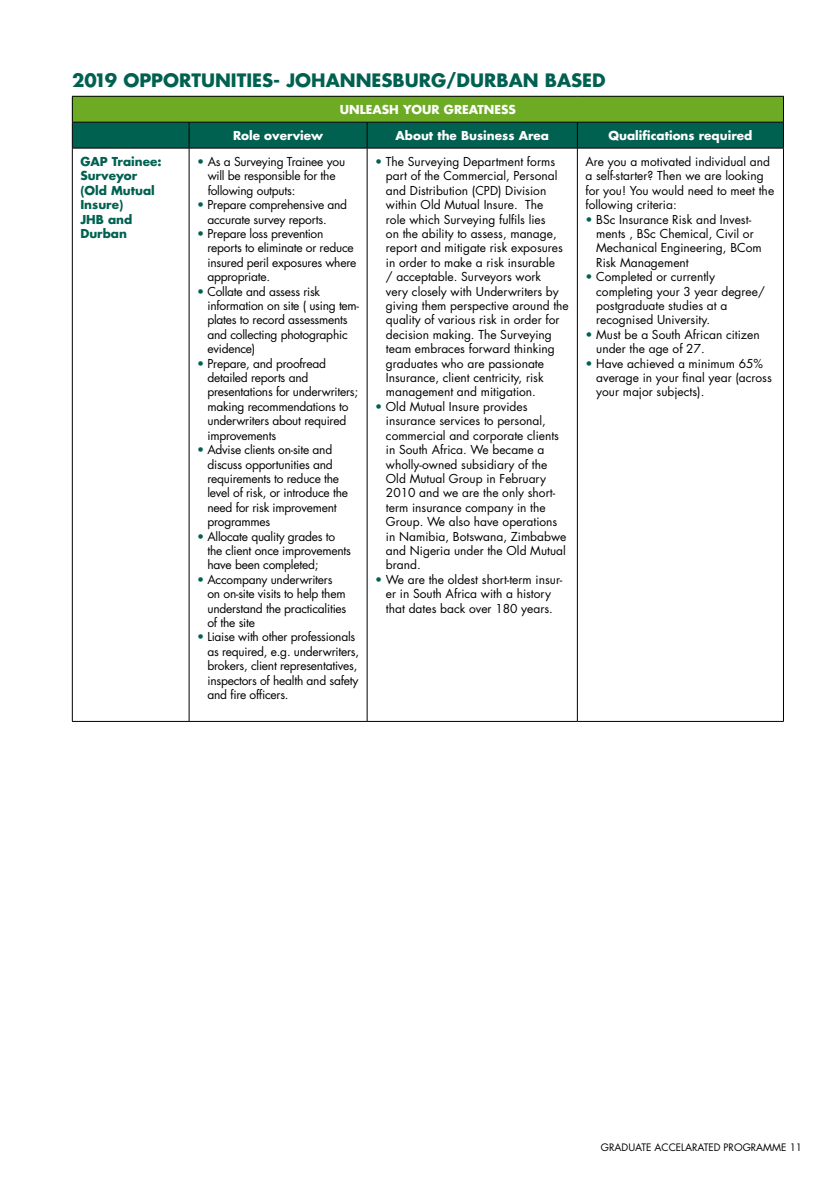
<style>
.page{position:relative;width:840px;height:1191px;background:#fff}
.page>*{position:absolute;margin:0;border:0;box-sizing:border-box;transform-origin:0 0}
.t1{font:700 18px "Futura Std";color:#006150}
.t2{font:12px/14.4px "Futura Std";color:#000}
.t3{font:12px/14.4px "Futura Std";letter-spacing:-.02em;color:#000}
.t4{font:700 12px "Futura Std";color:#fff}
.t5{font:700 12px/14.4px "Futura Std";color:#006150}
.t6{font:10px "Futura Std";color:#000}
.s1{color:#006150}
</style>
<div class="page">
<hr style="left:72px;top:96px;width:117px;height:1px;background:#000">
<hr style="left:189px;top:96px;width:178px;height:1px;background:#000">
<hr style="left:367px;top:96px;width:210px;height:1px;background:#000">
<hr style="left:577px;top:96px;width:206px;height:1px;background:#000">
<svg style="left:72px;top:97px;width:711px;height:51px;background:#358037"></svg>
<hr style="left:72px;top:148px;width:117px;height:1px;background:#000">
<hr style="left:72px;top:148px;width:1px;height:573px;background:#000">
<hr style="left:189px;top:148px;width:178px;height:1px;background:#000">
<hr style="left:189px;top:148px;width:1px;height:573px;background:#000">
<hr style="left:367px;top:148px;width:210px;height:1px;background:#000">
<hr style="left:366px;top:148px;width:1px;height:573px;background:#000">
<hr style="left:577px;top:148px;width:206px;height:1px;background:#000">
<hr style="left:576px;top:148px;width:1px;height:573px;background:#000">
<hr style="left:782px;top:148px;width:1px;height:573px;background:#000">
<hr style="left:72px;top:721px;width:117px;height:1px;background:#000">
<hr style="left:189px;top:721px;width:178px;height:1px;background:#000">
<hr style="left:367px;top:721px;width:210px;height:1px;background:#000">
<hr style="left:577px;top:721px;width:206px;height:1px;background:#000">
<h1 class="t1" style="left:72px;top:68px;width:534px">2019 OPPORTUNITIES- JOHANNESBURG/DURBAN BASED</h1>
<p class="t4" style="left:340px;top:102px;width:177px">UNLEASH YOUR GREATNESS</p>
<p class="t4" style="left:233px;top:128px;width:91px">Role overview</p>
<p class="t4" style="left:395px;top:128px;width:155px">About the Business Area</p>
<p class="t4" style="left:608px;top:128px;width:145px">Qualifications required</p>
<p class="t5" style="left:80px;top:154px;width:83px">GAP Trainee:<br>Surveyor (Old Mutual<br>Insure)<br>JHB and<br>Durban</p>
<p class="t3" style="left:207px;top:154px;width:139px;text-indent:-11px"><span class="s1">•</span> As a Surveying Trainee you will be responsible for the following outputs:</p>
<p class="t2" style="left:386px;top:154px;width:184px;text-indent:-11px"><span class="s1">•</span> The Surveying Department forms part of the Commercial, Personal and Distribution (CPD) Division within Old Mutual Insure. The<br>role which Surveying fulfils lies<br>on the ability to assess, manage, report and mitigate risk exposures in order to make a risk insurable<br>/ acceptable. Surveyors work<br>very closely with Underwriters by giving them perspective around the quality of various risk in order for decision making. The Surveying team embraces forward thinking graduates who are passionate<br>Insurance, client centricity, risk management and mitigation.</p>
<p class="t2" style="left:386px;top:399px;width:182px;text-indent:-11px"><span class="s1">•</span> Old Mutual Insure provides insurance services to personal, commercial and corporate clients in South Africa. We became a wholly-owned subsidiary of the<br>Old Mutual Group in February<br>2010 and we are the only short&shy;term insurance company in the<br>Group. We also have operations in Namibia, Botswana, Zimbabwe and Nigeria under the Old Mutual brand.</p>
<p class="t2" style="left:375px;top:572px;width:188px;text-align:center"><span class="s1">•</span> We are the oldest short-term insur&shy;er in South Africa with a history that dates back over 180 years.</p>
<p class="t2" style="left:585px;top:154px;width:190px">Are you a motivated individual and a self-starter? Then we are looking for you! You would need to meet the following criteria:</p>
<p class="t2" style="left:596px;top:212px;width:167px;text-indent:-11px"><span class="s1">•</span> BSc Insurance Risk and Invest&shy;ments , BSc Chemical, Civil or<br>Mechanical Engineering, BCom<br>Risk Management</p>
<p class="t2" style="left:596px;top:270px;width:170px;text-indent:-11px"><span class="s1">•</span> Completed or currently completing your 3 year degree/ postgraduate studies at a recognised University.</p>
<p class="t2" style="left:596px;top:327px;width:165px;text-indent:-11px"><span class="s1">•</span> Must be a South African citizen under the age of 27.</p>
<p class="t2" style="left:596px;top:356px;width:177px;text-indent:-11px"><span class="s1">•</span> Have achieved a minimum 65% average in your final year (across your major subjects).</p>
<p class="t3" style="left:207px;top:198px;width:141px;text-indent:-10px"><span class="s1">•</span> Prepare comprehensive and accurate survey reports.</p>
<p class="t3" style="left:207px;top:226px;width:150px;text-indent:-10px"><span class="s1">•</span> Prepare loss prevention reports to eliminate or reduce insured peril exposures where appropriate.</p>
<p class="t3" style="left:207px;top:284px;width:153px;text-indent:-10px"><span class="s1">•</span> Collate and assess risk information on site ( using tem&shy;plates to record assessments and collecting photographic evidence)</p>
<p class="t3" style="left:207px;top:356px;width:152px;text-indent:-10px"><span class="s1">•</span> Prepare, and proofread detailed reports and presentations for underwriters; making recommendations to underwriters about required improvements</p>
<p class="t3" style="left:207px;top:442px;width:142px;text-indent:-10px"><span class="s1">•</span> Advise clients on-site and discuss opportunities and requirements to reduce the level of risk, or introduce the need for risk improvement programmes</p>
<p class="t3" style="left:207px;top:529px;width:145px;text-indent:-10px"><span class="s1">•</span> Allocate quality grades to the client once improvements have been completed;</p>
<p class="t3" style="left:207px;top:572px;width:140px;text-indent:-10px"><span class="s1">•</span> Accompany underwriters on on-site visits to help them understand the practicalities of the site</p>
<p class="t3" style="left:207px;top:630px;width:153px;text-indent:-10px"><span class="s1">•</span> Liaise with other professionals as required, e.g. underwriters, brokers, client representatives, inspectors of health and safety and fire officers.</p>
<p class="t6" style="left:600px;top:1141px;width:202px">GRADUATE ACCELARATED PROGRAMME 11</p>
</div>
